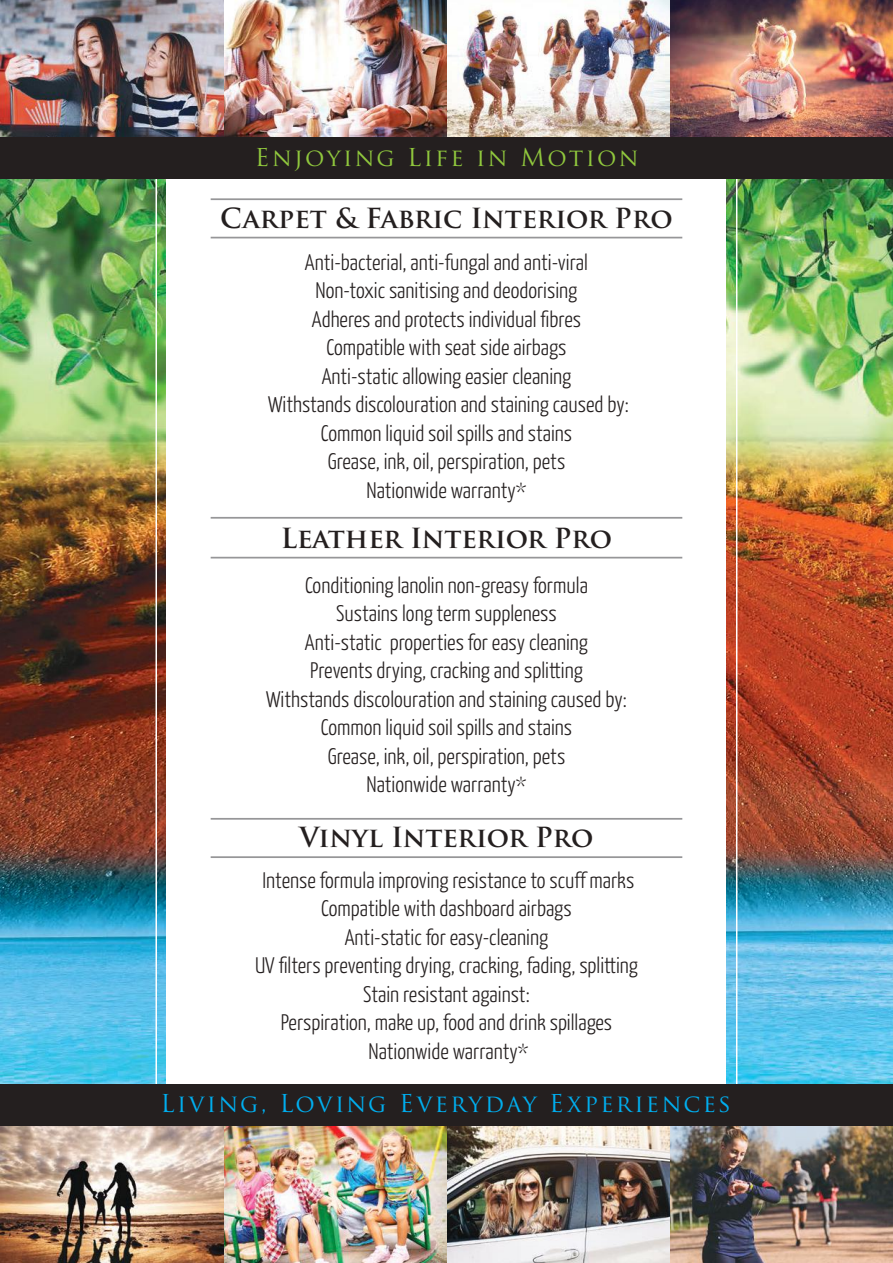
<style>
.page{position:relative;width:893px;height:1263px;background:#fff}
.page>*{position:absolute;margin:0;border:0;box-sizing:border-box;transform-origin:0 0}
.t1{font:700 27px "Trajan Pro";color:#241f1f}
.t2{font:24px "Trajan Pro";letter-spacing:.1em;color:#00aeef}
.t3{font:24px "Trajan Pro";letter-spacing:.09em;color:#90c73d}
.t4{font:300 22.5px/28.5px "Yanone Kaffeesatz";color:#241f1f;text-align:center}
</style>
<div class="page">
<img style="left:0;top:178px;width:893px;height:907px">
<div style="left:167px;top:43px;width:559px;height:1177px;background:#fff"></div>
<hr style="left:211px;top:517px;width:471px;height:2px;background:#969698">
<hr style="left:211px;top:557px;width:471px;height:1px;background:#969698">
<hr style="left:211px;top:818px;width:471px;height:2px;background:#969698">
<hr style="left:211px;top:856px;width:471px;height:2px;background:#969698">
<hr style="left:211px;top:198px;width:471px;height:2px;background:#969698">
<hr style="left:211px;top:237px;width:471px;height:1px;background:#969698">
<div style="left:0;top:0;width:893px;height:178px;background:#241f1f"></div>
<img style="left:0;top:0;width:893px;height:137px">
<div style="left:0;top:1085px;width:893px;height:178px;background:#241f1f"></div>
<img style="left:0;top:1126px;width:893px;height:137px">
<p class="t3" style="left:255px;top:142px;width:385px">Enjoying Life in Motion</p>
<p class="t1" style="left:220px;top:201px;width:454px">Carpet &amp; Fabric Interior Pro</p>
<p class="t4" style="left:268px;top:247px;width:362px">Anti-bacterial, anti-fungal and anti-viral<br>Non-toxic sanitising and deodorising<br>Adheres and protects individual fibres<br>Compatible with seat side airbags<br>Anti-static allowing easier cleaning<br>Withstands discolouration and staining caused by:<br>Common liquid soil spills and stains<br>Grease, ink, oil, perspiration, pets<br>Nationwide warranty*</p>
<p class="t1" style="left:281px;top:521px;width:333px">Leather Interior Pro</p>
<p class="t4" style="left:266px;top:570px;width:362px">Conditioning lanolin non-greasy formula<br>Sustains long term suppleness<br>Anti-static properties for easy cleaning<br>Prevents drying, cracking and splitting Withstands discolouration and staining caused by:<br>Common liquid soil spills and stains<br>Grease, ink, oil, perspiration, pets<br>Nationwide warranty*</p>
<p class="t1" style="left:300px;top:820px;width:295px">Vinyl Interior Pro</p>
<p class="t4" style="left:255px;top:865px;width:384px">Intense formula improving resistance to scuff marks Compatible with dashboard airbags<br>Anti-static for easy-cleaning<br>UV filters preventing drying, cracking, fading, splitting Stain resistant against:<br>Perspiration, make up, food and drink spillages Nationwide warranty*</p>
<p class="t2" style="left:160px;top:1088px;width:572px">Living, Loving Everyday Experiences</p>
</div>
